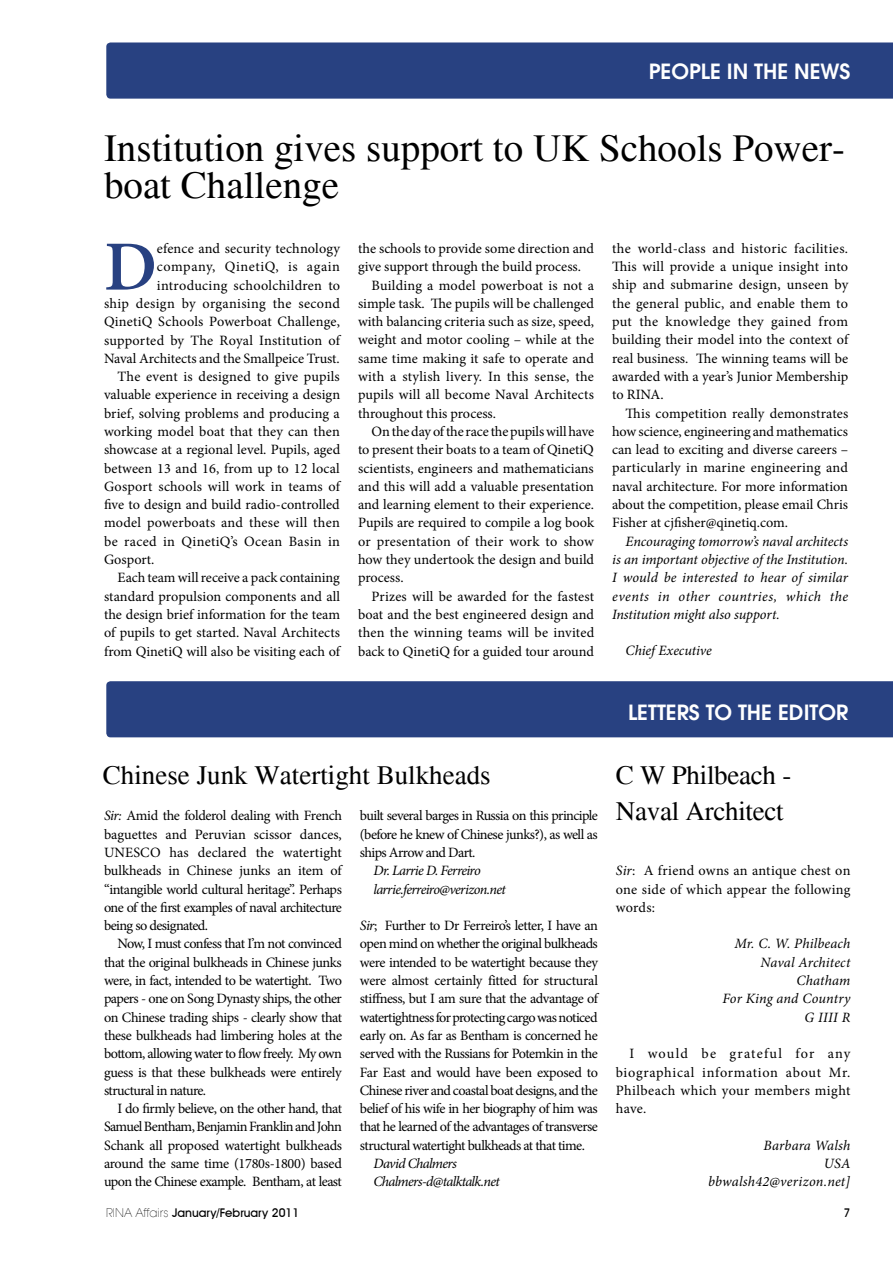
<style>
.page{position:relative;width:893px;height:1263px;background:#fff}
.page>*{position:absolute;margin:0;border:0;box-sizing:border-box;transform-origin:0 0}
.t1{font:600 70.5px "Minion Pro";color:#284181}
.t2{font:39px/36.6px "Times";color:#000}
.t3{font:27px/36.6px "Times";color:#000}
.t4{font:600 21px "Avant Garde";color:#fff}
.t5{font:14.25px/18.3px "Minion Pro";color:#000;text-align:justify}
.t6{font:italic 14.25px/18.3px "Minion Pro";letter-spacing:-.005em;color:#000;text-align:justify}
.t7{font:14.25px "Minion Pro";letter-spacing:.02em;color:#000}
.t8{font:italic 14.25px/18.3px "Minion Pro";letter-spacing:-.045em;color:#000}
.t9{font:italic 14.25px/18.3px "Minion Pro";letter-spacing:.015em;color:#000;text-align:right}
.t10{font:14.25px "Minion Pro";letter-spacing:.025em;color:#000}
.t11{font:14.25px "Minion Pro";letter-spacing:.04em;color:#000}
.t12{font:500 12px "Avant Garde IT Cby BT";color:#000}
.s1{font-style:italic}
.s2{font-family:"Avant Garde LT";font-weight:200}
</style>
<div class="page">
<div style="left:106px;top:42px;width:787px;height:57px;background:#284181"></div>
<div style="left:106px;top:681px;width:787px;height:56px;background:#284181"></div>
<h3 class="t4" style="left:649px;top:57px;width:25px">PEOPLE</h3>
<h3 class="t4" style="left:727px;top:57px;width:40px">IN THE</h3>
<h3 class="t4" style="left:794px;top:57px;width:30px">NEWS</h3>
<h2 class="t2" style="left:104px;top:131px;width:742px">Institution gives support to UK Schools Power&shy;boat Challenge</h2>
<h1 class="t1" style="left:104px;top:218px;width:54px">D</h1>
<p class="t5" style="left:157px;top:239px;width:185px">efence and security technology</p>
<p class="t11" style="left:157px;top:257px;width:184px">company, QinetiQ, is again</p>
<p class="t7" style="left:157px;top:275px;width:185px">introducing schoolchildren to</p>
<p class="t10" style="left:104px;top:294px;width:238px">ship design by organising the second</p>
<p class="t5" style="left:104px;top:313px;width:238px">QinetiQ Schools Powerboat Challenge,</p>
<p class="t5" style="left:104px;top:331px;width:238px">supported by The Royal Institution of</p>
<p class="t5" style="left:104px;top:349px;width:237px">Naval Architects and the Smallpeice Trust.</p>
<p class="t5" style="left:117px;top:367px;width:224px">The event is designed to give pupils</p>
<p class="t5" style="left:104px;top:386px;width:238px">valuable experience in receiving a design</p>
<p class="t5" style="left:104px;top:404px;width:237px">brief, solving problems and producing a</p>
<p class="t5" style="left:104px;top:422px;width:237px">working model boat that they can then</p>
<p class="t5" style="left:104px;top:441px;width:238px">showcase at a regional level. Pupils, aged</p>
<p class="t5" style="left:104px;top:459px;width:237px">between 13 and 16, from up to 12 local</p>
<p class="t5" style="left:104px;top:477px;width:238px">Gosport schools will work in teams of</p>
<p class="t5" style="left:104px;top:495px;width:237px">five to design and build radio-controlled</p>
<p class="t7" style="left:104px;top:513px;width:237px">model powerboats and these will then</p>
<p class="t7" style="left:104px;top:532px;width:237px">be raced in QinetiQ’s Ocean Basin in</p>
<p class="t5" style="left:104px;top:550px;width:52px">Gosport.</p>
<p class="t5" style="left:117px;top:569px;width:224px">Each team will receive a pack containing</p>
<p class="t5" style="left:104px;top:587px;width:238px">standard propulsion components and all</p>
<p class="t5" style="left:104px;top:605px;width:238px">the design brief information for the team</p>
<p class="t5" style="left:104px;top:624px;width:238px">of pupils to get started. Naval Architects</p>
<p class="t5" style="left:104px;top:642px;width:237px">from QinetiQ will also be visiting each of</p>
<p class="t5" style="left:358px;top:239px;width:238px">the schools to provide some direction and</p>
<p class="t5" style="left:358px;top:258px;width:224px">give support through the build process.</p>
<p class="t5" style="left:372px;top:276px;width:224px">Building a model powerboat is not a</p>
<p class="t5" style="left:358px;top:294px;width:238px">simple task. The pupils will be challenged</p>
<p class="t5" style="left:358px;top:312px;width:238px">with balancing criteria such as size, speed,</p>
<p class="t5" style="left:358px;top:331px;width:238px">weight and motor cooling – while at the</p>
<p class="t5" style="left:358px;top:349px;width:237px">same time making it safe to operate and</p>
<p class="t7" style="left:358px;top:367px;width:237px">with a stylish livery. In this sense, the</p>
<p class="t5" style="left:358px;top:386px;width:237px">pupils will all become Naval Architects</p>
<p class="t5" style="left:358px;top:404px;width:140px">throughout this process.</p>
<p class="t5" style="left:372px;top:422px;width:224px">On the day of the race the pupils will have</p>
<p class="t5" style="left:358px;top:441px;width:237px">to present their boats to a team of QinetiQ</p>
<p class="t5" style="left:358px;top:459px;width:237px">scientists, engineers and mathematicians</p>
<p class="t5" style="left:358px;top:477px;width:237px">and this will add a valuable presentation</p>
<p class="t5" style="left:358px;top:495px;width:238px">and learning element to their experience.</p>
<p class="t5" style="left:358px;top:514px;width:238px">Pupils are required to compile a log book</p>
<p class="t5" style="left:358px;top:532px;width:237px">or presentation of their work to show</p>
<p class="t5" style="left:358px;top:550px;width:238px">how they undertook the design and build</p>
<p class="t5" style="left:358px;top:569px;width:47px">process.</p>
<p class="t5" style="left:372px;top:587px;width:224px">Prizes will be awarded for the fastest</p>
<p class="t5" style="left:358px;top:605px;width:237px">boat and the best engineered design and</p>
<p class="t5" style="left:358px;top:624px;width:238px">then the winning teams will be invited</p>
<p class="t5" style="left:358px;top:642px;width:238px">back to QinetiQ for a guided tour around</p>
<p class="t5" style="left:612px;top:239px;width:238px">the world-class and historic facilities.<br>This will provide a unique insight into ship and submarine design, unseen by the general public, and enable them to put the knowledge they gained from building their model into the context of real business. The winning teams will be awarded with a year’s Junior Membership to RINA.</p>
<p class="t5" style="left:612px;top:404px;width:238px;text-indent:13px">This competition really demonstrates how science, engineering and mathematics can lead to exciting and diverse careers – particularly in marine engineering and naval architecture. For more information about the competition, please email Chris Fisher at cjfisher@qinetiq.com.</p>
<p class="t6" style="left:612px;top:532px;width:238px;text-indent:13px">Encouraging tomorrow’s naval architects is an important objective of the Institution.<br>I would be interested to hear of similar events in other countries, which the Institution might also support.</p>
<p class="t6" style="left:626px;top:642px;width:88px">Chief Executive</p>
<h3 class="t4" style="left:628px;top:698px;width:222px">LETTERS TO THE EDITOR</h3>
<h3 class="t3" style="left:103px;top:757px;width:389px">Chinese Junk Watertight Bulkheads</h3>
<p class="t5" style="left:104px;top:807px;width:239px"><span class="s1">Sir:</span> Amid the folderol dealing with French baguettes and Peruvian scissor dances, UNESCO has declared the watertight bulkheads in Chinese junks an item of “intangible world cultural heritage”. Perhaps one of the first examples of naval architecture being so designated.</p>
<p class="t5" style="left:104px;top:935px;width:240px;text-indent:13px">Now, I must confess that I’m not convinced that the original bulkheads in Chinese junks were, in fact, intended to be watertight. Two papers - one on Song Dynasty ships, the other on Chinese trading ships - clearly show that these bulkheads had limbering holes at the bottom, allowing water to flow freely. My own guess is that these bulkheads were entirely structural in nature.</p>
<p class="t5" style="left:104px;top:1099px;width:240px;text-indent:13px">I do firmly believe, on the other hand, that Samuel Bentham, Benjamin Franklin and John Schank all proposed watertight bulkheads around the same time (1780s-1800) based upon the Chinese example. Bentham, at least</p>
<p class="t5" style="left:360px;top:807px;width:239px">built several barges in Russia on this principle (before he knew of Chinese junks?), as well as ships Arrow and Dart.</p>
<p class="t8" style="left:373px;top:861px;width:134px">Dr. Larrie D. Ferreiro larrie.ferreiro@verizon.net</p>
<p class="t5" style="left:360px;top:916px;width:240px"><span class="s1">Sir</span>; Further to Dr Ferreiro’s letter, I have an open mind on whether the original bulkheads were intended to be watertight because they were almost certainly fitted for structural stiffness, but I am sure that the advantage of watertightness for protecting cargo was noticed early on. As far as Bentham is concerned he served with the Russians for Potemkin in the Far East and would have been exposed to Chinese river and coastal boat designs, and the belief of his wife in her biography of him was that he learned of the advantages of transverse structural watertight bulkheads at that time.</p>
<p class="t8" style="left:373px;top:1154px;width:128px">David Chalmers<br>Chalmers-d@talktalk.net</p>
<h3 class="t3" style="left:616px;top:757px;width:177px">C W Philbeach -<br>Naval Architect</h3>
<p class="t5" style="left:616px;top:862px;width:236px"><span class="s1">Sir</span>: A friend owns an antique chest on one side of which appear the following words:</p>
<p class="t6" style="left:723px;top:935px;width:129px;text-align:right">Mr. C. W. Philbeach<br>Naval Architect<br>Chatham<br>For King and Country<br>G IIII R</p>
<p class="t5" style="left:616px;top:1045px;width:236px;text-indent:13px">I would be grateful for any biographical information about Mr.<br>Philbeach which your members might have.</p>
<p class="t9" style="left:708px;top:1136px;width:144px">Barbara Walsh<br>USA bbwalsh42@verizon.net]</p>
<p class="t12" style="left:106px;top:1205px;width:194px"><span class="s2">Rina Affairs</span> January/February 2011</p>
<p class="t12" style="left:844px;top:1205px;width:8px">7</p>
</div>
